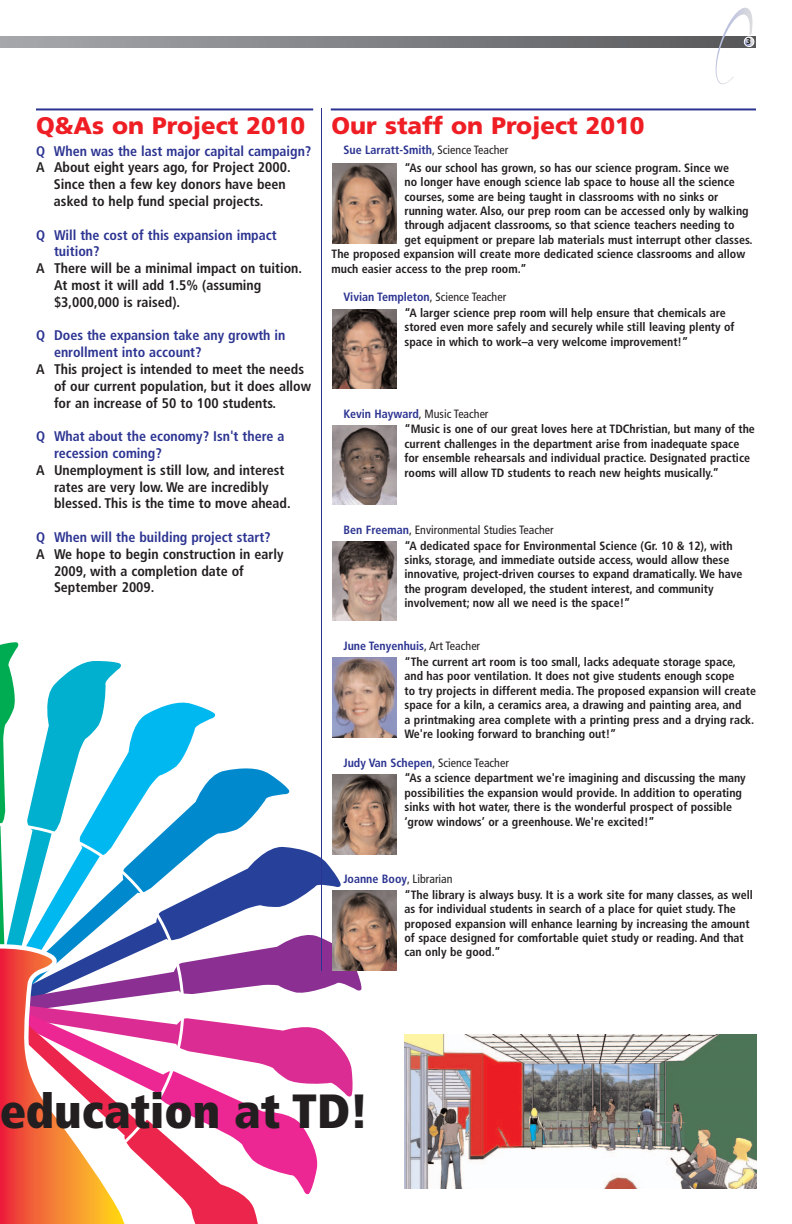
<style>
.page{position:relative;width:792px;height:1224px;background:#fff}
.page>*{position:absolute;margin:0;border:0;box-sizing:border-box;transform-origin:0 0}
.t1{font:900 condensed 48px "Frutiger";color:#231f20}
.t2{font:900 24px "Frutiger";color:#ee1e24}
.t3{font:700 condensed 14px/16.8px "Frutiger";color:#231f20}
.t4{font:700 condensed 14px/16.8px "Frutiger";color:#2c3491}
.t5{font:700 condensed 12px/14.4px "Frutiger";color:#231f20}
.t6{font:900 condensed 8.5px "Frutiger";color:#231f20}
.s1{color:#2c3491}
.s2{font-weight:400}
</style>
<div class="page">
<svg style="left:0;top:36px;width:19px;height:12px"></svg>
<svg style="left:25px;top:36px;width:9px;height:12px"></svg>
<svg style="left:40px;top:36px;width:1px;height:12px"></svg>
<svg style="left:47px;top:36px;width:9px;height:12px"></svg>
<svg style="left:62px;top:36px;width:1px;height:12px"></svg>
<svg style="left:69px;top:36px;width:9px;height:12px"></svg>
<svg style="left:84px;top:36px;width:1px;height:12px"></svg>
<svg style="left:91px;top:36px;width:9px;height:12px"></svg>
<svg style="left:106px;top:36px;width:1px;height:12px"></svg>
<svg style="left:113px;top:36px;width:9px;height:12px"></svg>
<svg style="left:128px;top:36px;width:16px;height:12px"></svg>
<svg style="left:150px;top:36px;width:16px;height:12px"></svg>
<svg style="left:172px;top:36px;width:16px;height:12px"></svg>
<svg style="left:194px;top:36px;width:9px;height:12px"></svg>
<svg style="left:209px;top:36px;width:1px;height:12px"></svg>
<svg style="left:216px;top:36px;width:9px;height:12px"></svg>
<svg style="left:231px;top:36px;width:1px;height:12px"></svg>
<svg style="left:238px;top:36px;width:9px;height:12px"></svg>
<svg style="left:253px;top:36px;width:1px;height:12px"></svg>
<svg style="left:260px;top:36px;width:9px;height:12px"></svg>
<svg style="left:275px;top:36px;width:16px;height:12px"></svg>
<svg style="left:297px;top:36px;width:16px;height:12px"></svg>
<svg style="left:319px;top:36px;width:16px;height:12px"></svg>
<svg style="left:341px;top:36px;width:9px;height:12px"></svg>
<svg style="left:356px;top:36px;width:1px;height:12px"></svg>
<svg style="left:363px;top:36px;width:9px;height:12px"></svg>
<svg style="left:378px;top:36px;width:1px;height:12px"></svg>
<svg style="left:385px;top:36px;width:9px;height:12px"></svg>
<svg style="left:400px;top:36px;width:1px;height:12px"></svg>
<svg style="left:407px;top:36px;width:9px;height:12px"></svg>
<svg style="left:422px;top:36px;width:16px;height:12px"></svg>
<svg style="left:444px;top:36px;width:16px;height:12px"></svg>
<svg style="left:466px;top:36px;width:16px;height:12px"></svg>
<svg style="left:488px;top:36px;width:9px;height:12px"></svg>
<svg style="left:503px;top:36px;width:1px;height:12px"></svg>
<svg style="left:510px;top:36px;width:9px;height:12px"></svg>
<svg style="left:525px;top:36px;width:1px;height:12px"></svg>
<svg style="left:532px;top:36px;width:9px;height:12px"></svg>
<svg style="left:547px;top:36px;width:1px;height:12px"></svg>
<svg style="left:554px;top:36px;width:9px;height:12px"></svg>
<svg style="left:569px;top:36px;width:16px;height:12px"></svg>
<svg style="left:591px;top:36px;width:16px;height:12px"></svg>
<svg style="left:613px;top:36px;width:16px;height:12px"></svg>
<svg style="left:635px;top:36px;width:9px;height:12px"></svg>
<svg style="left:650px;top:36px;width:1px;height:12px"></svg>
<svg style="left:657px;top:36px;width:9px;height:12px"></svg>
<svg style="left:672px;top:36px;width:1px;height:12px"></svg>
<svg style="left:679px;top:36px;width:9px;height:12px"></svg>
<svg style="left:694px;top:36px;width:1px;height:12px"></svg>
<svg style="left:701px;top:36px;width:9px;height:12px"></svg>
<svg style="left:0;top:642px;width:361px;height:455px"></svg>
<svg style="left:186px;top:1003px;width:133px;height:192px"></svg>
<svg style="left:179px;top:1004px;width:83px;height:220px"></svg>
<svg style="left:0;top:821px;width:186px;height:374px"></svg>
<svg style="left:0;top:941px;width:146px;height:283px"></svg>
<hr style="left:36px;top:108px;width:277px;height:2px;background:#2c3491">
<hr style="left:331px;top:108px;width:425px;height:2px;background:#2c3491">
<svg style="left:716px;top:8px;width:38px;height:76px"></svg>
<hr style="left:321px;top:108px;width:1px;height:863px;background:#2c3491">
<img style="left:332px;top:163px;width:64px;height:80px">
<img style="left:332px;top:309px;width:64px;height:80px">
<img style="left:332px;top:425px;width:64px;height:80px">
<img style="left:332px;top:541px;width:64px;height:80px">
<img style="left:332px;top:658px;width:64px;height:79px">
<img style="left:332px;top:775px;width:64px;height:79px">
<img style="left:332px;top:891px;width:64px;height:79px">
<img style="left:404px;top:1034px;width:352px;height:154px">
<p class="t6" style="left:747px;top:38px;width:6px">3</p>
<h2 class="t2" style="left:36px;top:116px;width:271px">Q&amp;As on Project 2010</h2>
<p class="t4" style="left:36px;top:143px;width:277px">Q When was the last major capital campaign?</p>
<p class="t3" style="left:54px;top:160px;width:238px;text-indent:-18px">A About eight years ago, for Project 2000.<br>Since then a few key donors have been asked to help fund special projects.</p>
<p class="t4" style="left:54px;top:227px;width:224px;text-indent:-18px">Q Will the cost of this expansion impact tuition?</p>
<p class="t3" style="left:54px;top:261px;width:250px;text-indent:-18px">A There will be a minimal impact on tuition.<br>At most it will add 1.5% (assuming $3,000,000 is raised).</p>
<p class="t4" style="left:54px;top:328px;width:233px;text-indent:-18px">Q Does the expansion take any growth in enrollment into account?</p>
<p class="t3" style="left:54px;top:362px;width:259px;text-indent:-18px">A This project is intended to meet the needs of our current population, but it does allow for an increase of 50 to 100 students.</p>
<p class="t4" style="left:54px;top:429px;width:232px;text-indent:-18px">Q What about the economy? Isn't there a recession coming?</p>
<p class="t3" style="left:54px;top:463px;width:238px;text-indent:-18px">A Unemployment is still low, and interest rates are very low. We are incredibly blessed. This is the time to move ahead.</p>
<p class="t4" style="left:36px;top:530px;width:236px">Q When will the building project start?</p>
<p class="t3" style="left:54px;top:547px;width:231px;text-indent:-18px">A We hope to begin construction in early<br>2009, with a completion date of<br>September 2009.</p>
<h2 class="t2" style="left:332px;top:116px;width:314px">Our staff on Project 2010</h2>
<p class="t5" style="left:405px;top:142px;width:326px;line-height:17.6px;text-indent:-61px"><span class="s1">Sue Larratt-Smith</span><span class="s2">, Science Teacher<br></span>“As our school has grown, so has our science program. Since we</p>
<p class="t5" style="left:405px;top:176px;width:332px">no longer have enough science lab space to house all the science</p>
<p class="t5" style="left:405px;top:190px;width:316px">courses, some are being taught in classrooms with no sinks or</p>
<p class="t5" style="left:405px;top:205px;width:346px">running water. Also, our prep room can be accessed only by walking</p>
<p class="t5" style="left:405px;top:219px;width:332px">through adjacent classrooms, so that science teachers needing to</p>
<p class="t5" style="left:405px;top:233px;width:350px">get equipment or prepare lab materials must interrupt other classes.</p>
<p class="t5" style="left:332px;top:248px;width:415px">The proposed expansion will create more dedicated science classrooms and allow</p>
<p class="t5" style="left:332px;top:262px;width:197px">much easier access to the prep room.”</p>
<p class="t5" style="left:405px;top:290px;width:323px;line-height:15.6px;text-indent:-61px"><span class="s1">Vivian Templeton</span><span class="s2">, Science Teacher<br></span>“A larger science prep room will help ensure that chemicals are</p>
<p class="t5" style="left:405px;top:321px;width:332px">stored even more safely and securely while still leaving plenty of space in which to work–a very welcome improvement!”</p>
<p class="t5" style="left:405px;top:407px;width:352px;line-height:15.6px;text-indent:-61px"><span class="s1">Kevin Hayward</span><span class="s2">, Music Teacher<br></span>“Music is one of our great loves here at TDChristian, but many of the</p>
<p class="t5" style="left:405px;top:437px;width:347px">current challenges in the department arise from inadequate space for ensemble rehearsals and individual practice. Designated practice rooms will allow TD students to reach new heights musically.”</p>
<p class="t5" style="left:405px;top:523px;width:330px;line-height:15.6px;text-indent:-61px"><span class="s1">Ben Freeman</span><span class="s2">, Environmental Studies Teacher<br></span>“A dedicated space for Environmental Science (Gr. 10 &amp; 12), with</p>
<p class="t5" style="left:405px;top:554px;width:339px">sinks, storage, and immediate outside access, would allow these innovative, project-driven courses to expand dramatically. We have the program developed, the student interest, and community involvement; now all we need is the space!”</p>
<p class="t5" style="left:405px;top:639px;width:333px;line-height:15.6px;text-indent:-61px"><span class="s1">June Tenyenhuis</span><span class="s2">, Art Teacher<br></span>“The current art room is too small, lacks adequate storage space,</p>
<p class="t5" style="left:405px;top:670px;width:353px">and has poor ventilation. It does not give students enough scope<br>to try projects in different media. The proposed expansion will create space for a kiln, a ceramics area, a drawing and painting area, and<br>a printmaking area complete with a printing press and a drying rack.<br>We're looking forward to branching out!”</p>
<p class="t5" style="left:405px;top:756px;width:343px;line-height:15.6px;text-indent:-61px"><span class="s1">Judy Van Schepen</span><span class="s2">, Science Teacher<br></span>“As a science department we're imagining and discussing the many</p>
<p class="t5" style="left:405px;top:786px;width:339px">possibilities the expansion would provide. In addition to operating sinks with hot water, there is the wonderful prospect of possible ‘grow windows’ or a greenhouse. We're excited!”</p>
<p class="t5" style="left:405px;top:872px;width:350px;line-height:15.6px;text-indent:-61px"><span class="s1">Joanne Booy</span><span class="s2">, Librarian<br></span>“The library is always busy. It is a work site for many classes, as well</p>
<p class="t5" style="left:405px;top:903px;width:347px">as for individual students in search of a place for quiet study. The proposed expansion will enhance learning by increasing the amount of space designed for comfortable quiet study or reading. And that can only be good.”</p>
<h1 class="t1" style="left:-1px;top:1092px;width:371px">education at TD!</h1>
</div>
